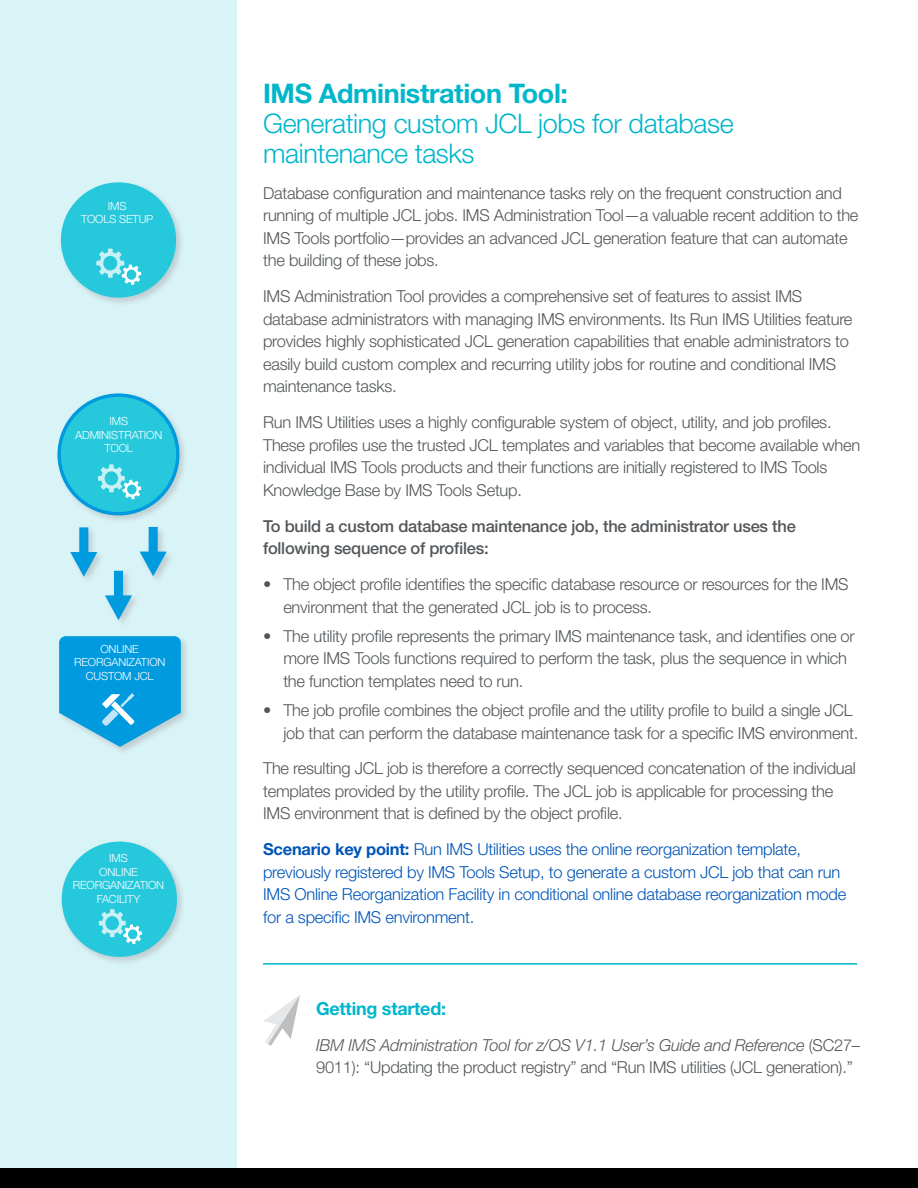
<style>
.page{position:relative;width:918px;height:1188px;background:#fff}
.page>*{position:absolute;margin:0;border:0;box-sizing:border-box;transform-origin:0 0}
.t1{font:300 27px/30px "Helvetica Neue LT Std";letter-spacing:-.015em;color:#00b6cb}
.t2{font:700 27px "Helvetica Neue LT Std";letter-spacing:-.015em;color:#00b6cb}
.t3{font:700 18px "Helvetica Neue LT Std";letter-spacing:-.015em;color:#00b6cb}
.t4{font:300 16.5px/22.5px "Helvetica Neue LT Std";letter-spacing:-.015em;color:#53575a}
.t5{font:300 16.5px/22.5px "Helvetica Neue LT Std";letter-spacing:-.015em;color:#0055b8}
.t6{font:500 16.5px/22.5px "Helvetica Neue LT Std";letter-spacing:-.015em;color:#53575a}
.t7{font:300 11.25px/13.5px "Helvetica Neue LT Std";letter-spacing:-.015em;color:#fff;text-align:center}
.s1{font-weight:700}
.s2{font-style:italic}
</style>
<div class="page">
<div style="left:0;top:0;width:236px;height:1188px;background:#d9f4f7"></div>
<hr style="left:263px;top:963px;width:594px;height:2px;background:#00b6cb">
<svg style="left:264px;top:995px;width:36px;height:51px"></svg>
<div style="left:0;top:1169px;width:918px;height:19px;background:#000"></div>
<div style="left:59px;top:180px;width:126px;height:127px;background:#a7a9ac;opacity:.5"></div>
<div style="left:61px;top:182px;width:115px;height:116px;background:#26c8dc;border-radius:50%"></div>
<svg style="left:96px;top:249px;width:45px;height:36px"></svg>
<div style="left:55px;top:391px;width:134px;height:134px;background:#a7a9ac;opacity:.5"></div>
<div style="left:59px;top:395px;width:119px;height:119px;background:#26c8dc;border-radius:50%"></div>
<div style="left:57px;top:393px;width:123px;height:122px;border:3px solid #009ade;border-radius:50%"></div>
<svg style="left:98px;top:464px;width:43px;height:35px"></svg>
<div style="left:60px;top:839px;width:126px;height:127px;background:#a7a9ac;opacity:.5"></div>
<div style="left:62px;top:842px;width:115px;height:115px;background:#26c8dc;border-radius:50%"></div>
<svg style="left:99px;top:909px;width:43px;height:35px"></svg>
<div style="left:57px;top:634px;width:133px;height:122px;background:#a7a9ac;opacity:.5"></div>
<svg style="left:59px;top:636px;width:122px;height:111px;background:#28a9e1"></svg>
<div style="left:138px;top:525px;width:37px;height:60px;background:#a7a9ac;opacity:.5"></div>
<svg style="left:140px;top:527px;width:27px;height:49px"></svg>
<svg style="left:70px;top:527px;width:27px;height:50px"></svg>
<div style="left:103px;top:569px;width:38px;height:60px;background:#d9f4f7"></div>
<svg style="left:105px;top:571px;width:27px;height:49px"></svg>
<p class="t7" style="left:81px;top:199px;width:74px">IMS<br>TOOLS SETUP</p>
<p class="t7" style="left:75px;top:414px;width:89px">IMS<br>ADMINISTRATION<br>TOOL</p>
<p class="t7" style="left:74px;top:642px;width:93px">ONLINE<br>REORGANIZATION<br>CUSTOM JCL</p>
<p class="t7" style="left:73px;top:851px;width:93px">IMS<br>ONLINE<br>REORGANIZATION<br>FACILITY</p>
<h1 class="t2" style="left:263px;top:76px;width:307px">IMS Administration Tool:</h1>
<h1 class="t1" style="left:263px;top:107px;width:472px">Generating custom JCL jobs for database maintenance tasks</h1>
<p class="t4" style="left:263px;top:181px;width:597px">Database configuration and maintenance tasks rely on the frequent construction and running of multiple JCL jobs. IMS Administration Tool—a valuable recent addition to the IMS Tools portfolio—provides an advanced JCL generation feature that can automate the building of these jobs.</p>
<p class="t4" style="left:263px;top:285px;width:591px">IMS Administration Tool provides a comprehensive set of features to assist IMS database administrators with managing IMS environments. Its Run IMS Utilities feature provides highly sophisticated JCL generation capabilities that enable administrators to easily build custom complex and recurring utility jobs for routine and conditional IMS maintenance tasks.</p>
<p class="t4" style="left:263px;top:411px;width:599px">Run IMS Utilities uses a highly configurable system of object, utility, and job profiles.<br>These profiles use the trusted JCL templates and variables that become available when individual IMS Tools products and their functions are initially registered to IMS Tools Knowledge Base by IMS Tools Setup.</p>
<p class="t6" style="left:263px;top:514px;width:534px">To build a custom database maintenance job, the administrator uses the following sequence of profiles:</p>
<p class="t4" style="left:283px;top:573px;width:567px;text-indent:-20px">• The object profile identifies the specific database resource or resources for the IMS environment that the generated JCL job is to process.</p>
<p class="t4" style="left:283px;top:625px;width:573px;text-indent:-20px">• The utility profile represents the primary IMS maintenance task, and identifies one or more IMS Tools functions required to perform the task, plus the sequence in which the function templates need to run.</p>
<p class="t4" style="left:283px;top:699px;width:576px;text-indent:-20px">• The job profile combines the object profile and the utility profile to build a single JCL job that can perform the database maintenance task for a specific IMS environment.</p>
<p class="t4" style="left:263px;top:757px;width:594px">The resulting JCL job is therefore a correctly sequenced concatenation of the individual templates provided by the utility profile. The JCL job is applicable for processing the<br>IMS environment that is defined by the object profile.</p>
<p class="t5" style="left:263px;top:838px;width:585px"><span class="s1">Scenario key point:</span> Run IMS Utilities uses the online reorganization template, previously registered by IMS Tools Setup, to generate a custom JCL job that can run IMS Online Reorganization Facility in conditional online database reorganization mode for a specific IMS environment.</p>
<p class="t3" style="left:316px;top:997px;width:131px">Getting started:</p>
<p class="t4" style="left:316px;top:1033px;width:543px"><span class="s2">IBM IMS Administration Tool for z/OS V1.1 User’s Guide and Reference</span> (SC27-<br>9011): “Updating the product registry” and “Run IMS utilities (JCL generation).”</p>
</div>
